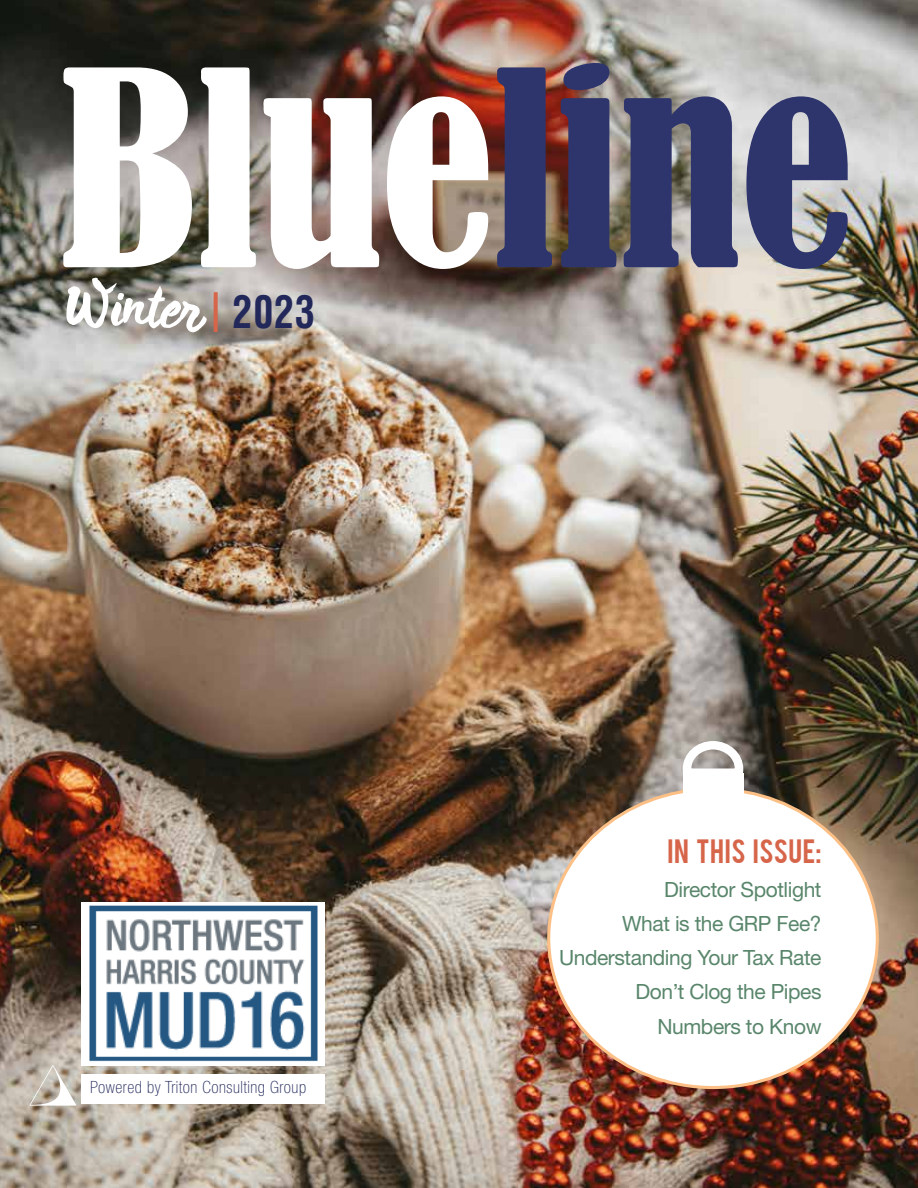
<style>
.page{position:relative;width:918px;height:1188px;background:#fff}
.page>*{position:absolute;margin:0;border:0;box-sizing:border-box;transform-origin:0 0}
.t1{font:condensed 253.5px "Bernard";letter-spacing:-.01em;color:#fff}
.t2{font:58.5px "Wild Thing";letter-spacing:-.01em;color:#fff}
.t3{font:26.55px "Bebas";letter-spacing:.02em;color:#d6654a}
.t4{font:21px/34.2px "Helvetica Neue LT Std";letter-spacing:-.02em;color:#59866b;text-align:right}
.t5{font:100 condensed 16.95px "Helvetica Neue LT Std";letter-spacing:.03em;color:#22285a}
.s1{color:#2e356c}
.s2{font-family:"Helvetica LT Std";font-weight:700;font-stretch:condensed;font-size:39.75px;color:#d6654a}
</style>
<div class="page">
<img style="left:0;top:0;width:918px;height:1188px">
<div style="left:81px;top:1074px;width:243px;height:30px;background:#fff"></div>
<svg style="left:29px;top:1065px;width:48px;height:41px"></svg>
<div style="left:549px;top:789px;width:328px;height:299px;background:#fff;border-radius:50%"></div>
<svg style="left:678px;top:737px;width:70px;height:44px"></svg>
<div style="left:683px;top:773px;width:60px;height:30px;background:#fff"></div>
<img style="left:81px;top:902px;width:243px;height:164px">
<h1 class="t1" style="left:61px;top:23px;width:794px">Blue<span class="s1">line</span></h1>
<h2 class="t2" style="left:66px;top:268px;width:251px">Winter <span class="s2">|</span> <sub>2023</sub></h2>
<p class="t5" style="left:90px;top:1077px;width:218px">Powered by Triton Consulting Group</p>
<p class="t3" style="left:668px;top:832px;width:155px">IN THIS ISSUE:</p>
<p class="t4" style="left:559px;top:872px;width:264px">Director Spotlight<br>What is the GRP Fee?<br>Understanding Your Tax Rate<br>Don’t Clog the Pipes<br>Numbers to Know</p>
</div>
